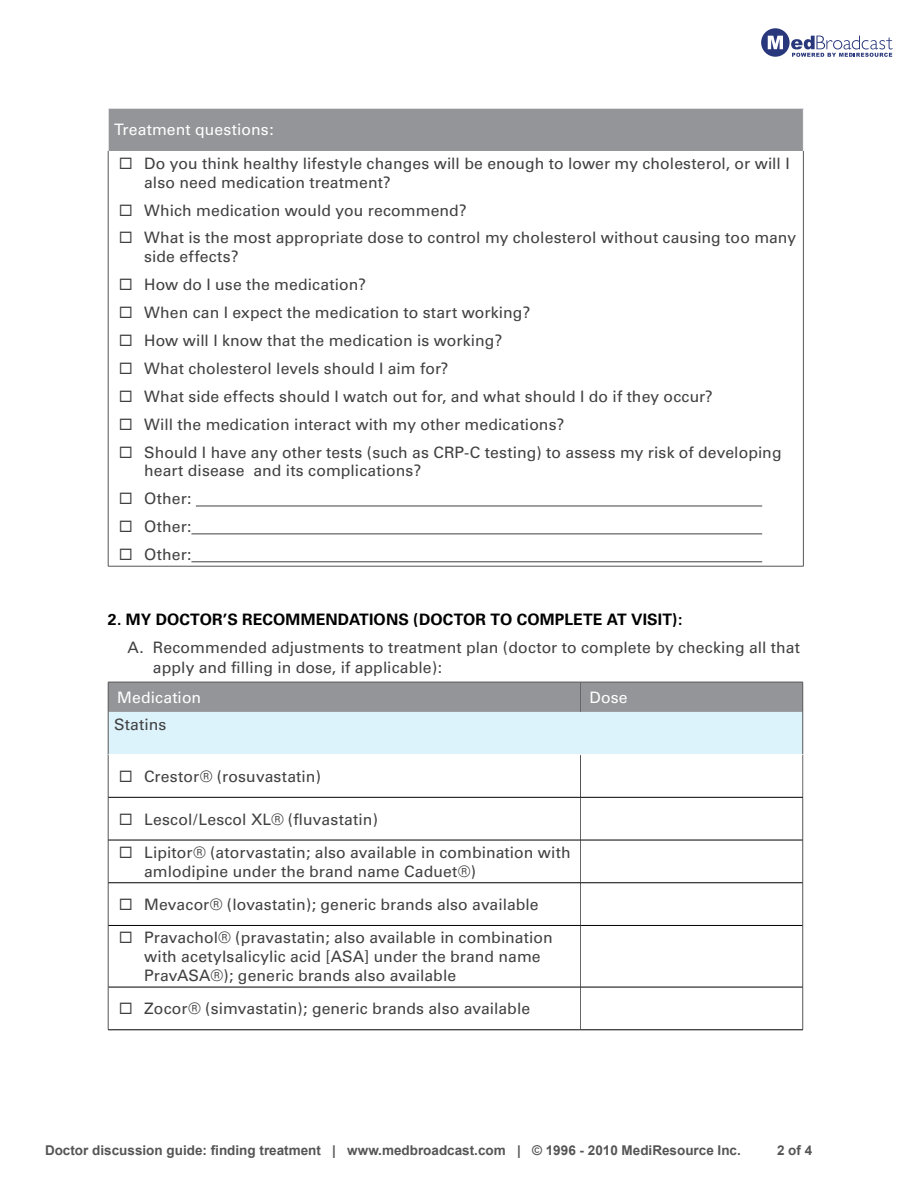
<style>
.page{position:relative;width:918px;height:1188px;background:#fff}
.page>*{position:absolute;margin:0;border:0;box-sizing:border-box;transform-origin:0 0}
.t1{font:15.75px/27.9px "Univers";letter-spacing:.005em;color:#414042}
.t2{font:700 15.75px "Univers";letter-spacing:.01em;color:#000}
.t3{font:15.75px "Univers";letter-spacing:.005em;color:#fff}
.t4{font:700 13.5px "Arial";color:#565555}
</style>
<div class="page">
<div style="left:108px;top:108px;width:695px;height:43px;background:#939598"></div>
<hr style="left:803px;top:151px;width:1px;height:415px;background:#565555">
<hr style="left:108px;top:151px;width:1px;height:415px;background:#565555">
<hr style="left:108px;top:566px;width:696px;height:1px;background:#565555">
<hr style="left:108px;top:108px;width:696px;height:1px;background:#fff">
<hr style="left:108px;top:108px;width:1px;height:43px;background:#fff">
<hr style="left:196px;top:506px;width:566px;height:1px;background:#414042">
<hr style="left:191px;top:533px;width:571px;height:1px;background:#414042">
<hr style="left:191px;top:561px;width:571px;height:1px;background:#414042">
<div style="left:109px;top:683px;width:693px;height:29px;background:#939598"></div>
<div style="left:108px;top:712px;width:695px;height:43px;background:#dcf3fc"></div>
<svg style="left:109px;top:796px;width:693px;height:234px"></svg>
<hr style="left:580px;top:682px;width:1px;height:30px;background:#686666">
<hr style="left:802px;top:682px;width:1px;height:30px;background:#565555">
<hr style="left:108px;top:712px;width:1px;height:43px;background:#565555">
<hr style="left:802px;top:712px;width:1px;height:42px;background:#565555">
<hr style="left:108px;top:682px;width:472px;height:1px;background:#565555">
<hr style="left:108px;top:682px;width:1px;height:30px;background:#565555">
<hr style="left:580px;top:682px;width:223px;height:1px;background:#565555">
<hr style="left:108px;top:755px;width:1px;height:42px;background:#565555">
<hr style="left:580px;top:755px;width:1px;height:42px;background:#565555">
<hr style="left:108px;top:797px;width:1px;height:43px;background:#565555">
<hr style="left:802px;top:798px;width:1px;height:42px;background:#565555">
<hr style="left:108px;top:840px;width:1px;height:43px;background:#565555">
<hr style="left:802px;top:840px;width:1px;height:43px;background:#565555">
<hr style="left:108px;top:883px;width:1px;height:42px;background:#565555">
<hr style="left:802px;top:883px;width:1px;height:42px;background:#565555">
<hr style="left:108px;top:925px;width:1px;height:62px;background:#565555">
<hr style="left:802px;top:925px;width:1px;height:62px;background:#565555">
<hr style="left:802px;top:987px;width:1px;height:43px;background:#565555">
<hr style="left:108px;top:754px;width:472px;height:1px;background:#fff">
<hr style="left:580px;top:754px;width:223px;height:1px;background:#fff">
<hr style="left:802px;top:755px;width:1px;height:42px;background:#686666">
<hr style="left:580px;top:798px;width:1px;height:42px;background:#686666">
<hr style="left:580px;top:840px;width:1px;height:43px;background:#686666">
<hr style="left:580px;top:883px;width:1px;height:42px;background:#686666">
<hr style="left:580px;top:926px;width:1px;height:61px;background:#686666">
<hr style="left:580px;top:987px;width:1px;height:43px;background:#686666">
<hr style="left:108px;top:797px;width:472px;height:1px;background:#000">
<hr style="left:580px;top:797px;width:223px;height:1px;background:#000">
<hr style="left:108px;top:840px;width:472px;height:1px;background:#000">
<hr style="left:580px;top:840px;width:223px;height:1px;background:#000">
<hr style="left:108px;top:882px;width:472px;height:1px;background:#000">
<hr style="left:580px;top:882px;width:223px;height:1px;background:#000">
<hr style="left:108px;top:925px;width:472px;height:1px;background:#000">
<hr style="left:580px;top:925px;width:223px;height:1px;background:#000">
<hr style="left:580px;top:987px;width:223px;height:1px;background:#000">
<hr style="left:108px;top:1030px;width:472px;height:1px;background:#000">
<hr style="left:580px;top:1030px;width:223px;height:1px;background:#000">
<hr style="left:108px;top:987px;width:472px;height:1px;background:#000">
<hr style="left:108px;top:987px;width:1px;height:43px;background:#565555">
<svg style="left:761px;top:28px;width:29px;height:29px"></svg>
<svg style="left:768px;top:36px;width:15px;height:13px"></svg>
<svg style="left:791px;top:36px;width:102px;height:21px"></svg>
<svg style="left:120px;top:813px;width:11px;height:12px"></svg>
<svg style="left:120px;top:846px;width:11px;height:12px"></svg>
<svg style="left:120px;top:898px;width:11px;height:12px"></svg>
<svg style="left:120px;top:932px;width:11px;height:11px"></svg>
<svg style="left:120px;top:1003px;width:11px;height:11px"></svg>
<p class="t3" style="left:114px;top:121px;width:161px">Treatment questions:</p>
<p class="t1" style="left:144px;top:154px;width:647px;line-height:18.9px">Do you think healthy lifestyle changes will be enough to lower my cholesterol, or will I also need medication treatment?</p>
<p class="t1" style="left:144px;top:196px;width:654px">Which medication would you recommend?<br>What is the most appropriate dose to control my cholesterol without causing too many</p>
<p class="t1" style="left:144px;top:243px;width:639px">side effects?<br>How do I use the medication?<br>When can I expect the medication to start working?<br>How will I know that the medication is working?<br>What cholesterol levels should I aim for?<br>What side effects should I watch out for, and what should I do if they occur?<br>Will the medication interact with my other medications?<br>Should I have any other tests (such as CRP-C testing) to assess my risk of developing</p>
<p class="t1" style="left:144px;top:457px;width:279px">heart disease and its complications?<br>Other:<br>Other:<br>Other:</p>
<p class="t2" style="left:108px;top:611px;width:576px">2. MY DOCTOR’S RECOMMENDATIONS (DOCTOR TO COMPLETE AT VISIT):</p>
<p class="t1" style="left:153px;top:638px;width:649px;line-height:19.5px;text-indent:-25px">A. Recommended adjustments to treatment plan (doctor to complete by checking all that apply and filling in dose, if applicable):</p>
<p class="t3" style="left:117px;top:688px;width:86px">Medication</p>
<p class="t3" style="left:589px;top:688px;width:40px">Dose</p>
<p class="t1" style="left:114px;top:710px;width:54px">Statins</p>
<p class="t1" style="left:144px;top:762px;width:178px">Crestor® (rosuvastatin)</p>
<p class="t1" style="left:144px;top:802px;width:428px;line-height:33.3px">Lescol/Lescol XL® (fluvastatin)<br>Lipitor® (atorvastatin; also available in combination with</p>
<p class="t1" style="left:144px;top:855px;width:410px;line-height:33.3px">amlodipine under the brand name Caduet®)<br>Mevacor® (lovastatin); generic brands also available<br>Pravachol® (pravastatin; also available in combination</p>
<p class="t1" style="left:144px;top:947px;width:398px;line-height:18.9px">with acetylsalicylic acid [ASA] under the brand name<br>PravASA®); generic brands also available</p>
<p class="t1" style="left:144px;top:995px;width:388px">Zocor® (simvastatin); generic brands also available</p>
<p class="t4" style="left:45px;top:1141px;width:697px">Doctor discussion guide: finding treatment | www.medbroadcast.com | © 1996 - 2010 MediResource Inc.</p>
<p class="t4" style="left:777px;top:1141px;width:37px">2 of 4</p>
</div>
